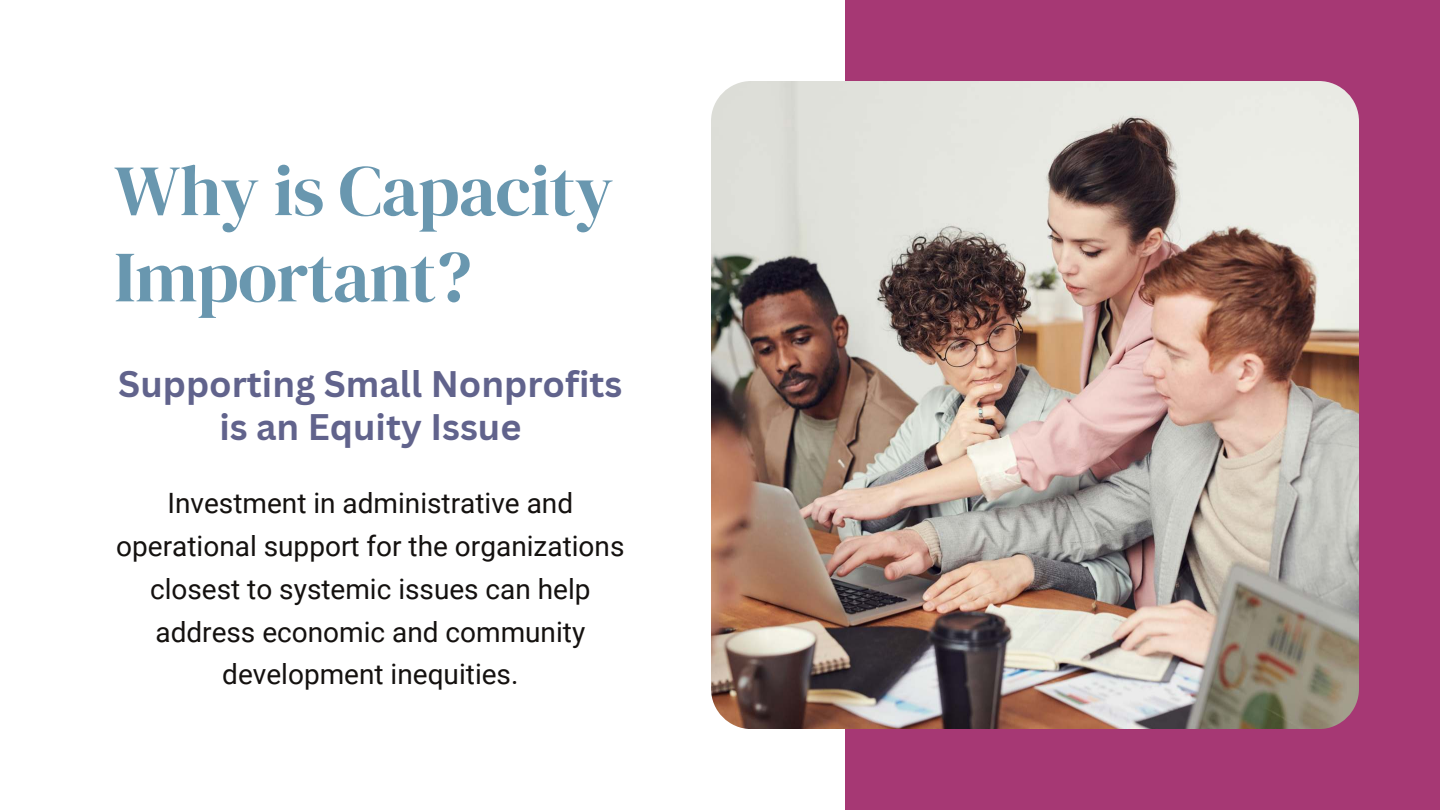
<style>
.page{position:relative;width:1440px;height:810px;background:#fff}
.page>*{position:absolute;margin:0;border:0;box-sizing:border-box;transform-origin:0 0}
.t1{font:72px/86.2px "DM Serif Display";letter-spacing:-.01em;color:#6997af}
.t2{font:700 36px/42.8px "Canva Sans";color:#61638c;text-align:center}
.t3{font:28px/42.8px "Roboto";color:#14110f;text-align:center}
</style>
<div class="page">
<div style="left:845px;top:0;width:595px;height:810px;background:#a63874"></div>
<img style="left:711px;top:81px;width:648px;height:648px;border-radius:40px">
<h1 class="t1" style="left:114px;top:149px;width:501px">Why is Capacity<br>Important?</h1>
<p class="t2" style="left:118px;top:363px;width:506px">Supporting Small Nonprofits is an Equity Issue</p>
<p class="t3" style="left:116px;top:481px;width:510px">Investment in administrative and operational support for the organizations closest to systemic issues can help address economic and community development inequities.</p>
</div>
